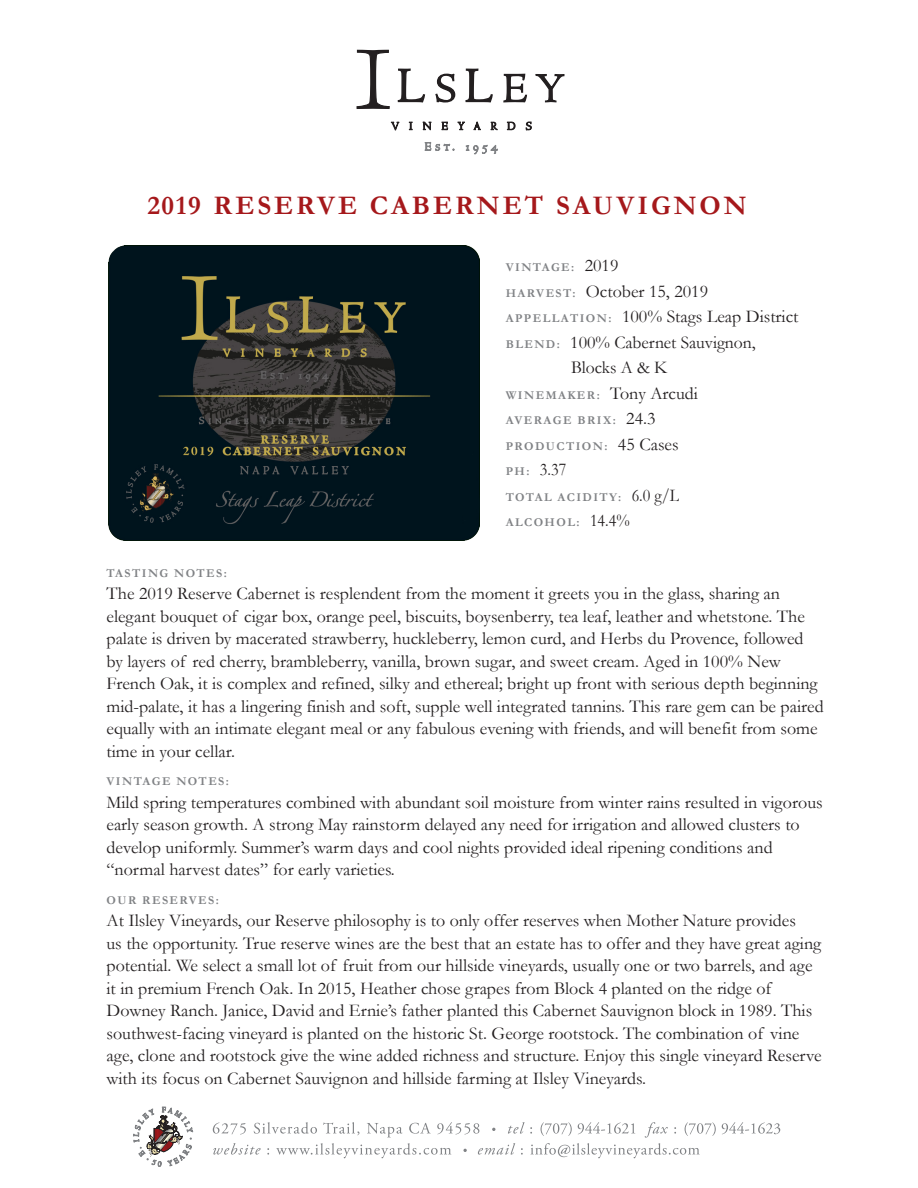
<style>
.page{position:relative;width:918px;height:1188px;background:#fff}
.page>*{position:absolute;margin:0;border:0;box-sizing:border-box;transform-origin:0 0}
.t1{font:700 27px "Garamond";letter-spacing:.11em;color:#a5181b}
.t2{font:18px/22.5px "Garamond";color:#231f20}
.t3{font:18px "Garamond";color:#231f20;scale:.9 1}
.t4{font:700 12px/25.5px "Garamond";letter-spacing:.12em;color:#808285}
.s1{font-weight:400;font-size:18px;color:#231f20}
.s2{font-weight:700;font-size:12px;color:#808285}
</style>
<div class="page">
<svg style="left:356px;top:49px;width:209px;height:287px"></svg>
<svg style="left:133px;top:1107px;width:60px;height:60px"></svg>
<svg style="left:722px;top:1122px;width:58px;height:12px"></svg>
<svg style="left:213px;top:1122px;width:503px;height:36px"></svg>
<img style="left:109px;top:246px;width:370px;height:295px">
<h1 class="t1" style="left:147px;top:187px;width:601px">2019 RESERVE CABERNET SAUVIGNON</h1>
<p class="t4" style="left:506px;top:255px;width:114px">VINTAGE: <span class="s1">2019</span></p>
<p class="t2" style="left:506px;top:279px;width:204px"><span class="s2">HARVEST:</span> October 15, 2019</p>
<p class="t2" style="left:506px;top:305px;width:294px"><span class="s2">APPELLATION:</span> 100% Stags Leap District</p>
<p class="t2" style="left:506px;top:330px;width:251px"><span class="s2">BLEND:</span> 100% Cabernet Sauvignon,</p>
<p class="t2" style="left:571px;top:356px;width:98px">Blocks A &amp; K</p>
<p class="t4" style="left:506px;top:382px;width:194px">WINEMAKER: <span class="s1">Tony Arcudi<br></span>AVERAGE BRIX: <span class="s1">24.3<br></span>PRODUCTION: <span class="s1">45 Cases</span></p>
<p class="t3" style="left:506px;top:457px;width:69px"><span class="s2">PH:</span> 3.37</p>
<p class="t4" style="left:506px;top:484px;width:175px">TOTAL ACIDITY: <span class="s1">6.0 g/L<br></span>ALCOHOL: <span class="s1">14.4%</span></p>
<p class="t4" style="left:107px;top:560px;width:122px">TASTING NOTES:</p>
<p class="t2" style="left:107px;top:582px;width:719px">The 2019 Reserve Cabernet is resplendent from the moment it greets you in the glass, sharing an elegant bouquet of cigar box, orange peel, biscuits, boysenberry, tea leaf, leather and whetstone. The palate is driven by macerated strawberry, huckleberry, lemon curd, and Herbs du Provence, followed by layers of red cherry, brambleberry, vanilla, brown sugar, and sweet cream. Aged in 100% New French Oak, it is complex and refined, silky and ethereal; bright up front with serious depth beginning mid-palate, it has a lingering finish and soft, supple well integrated tannins. This rare gem can be paired equally with an intimate elegant meal or any fabulous evening with friends, and will benefit from some time in your cellar.</p>
<p class="t4" style="left:107px;top:769px;width:124px">VINTAGE NOTES:</p>
<p class="t2" style="left:107px;top:790px;width:718px">Mild spring temperatures combined with abundant soil moisture from winter rains resulted in vigorous early season growth. A strong May rainstorm delayed any need for irrigation and allowed clusters to develop uniformly. Summer’s warm days and cool nights provided ideal ripening conditions and “normal harvest dates” for early varieties.</p>
<p class="t4" style="left:107px;top:887px;width:114px">OUR RESERVES:</p>
<p class="t2" style="left:107px;top:909px;width:717px">At Ilsley Vineyards, our Reserve philosophy is to only offer reserves when Mother Nature provides<br>us the opportunity. True reserve wines are the best that an estate has to offer and they have great aging potential. We select a small lot of fruit from our hillside vineyards, usually one or two barrels, and age it in premium French Oak. In 2015, Heather chose grapes from Block 4 planted on the ridge of Downey Ranch. Janice, David and Ernie’s father planted this Cabernet Sauvignon block in 1989. This southwest-facing vineyard is planted on the historic St. George rootstock. The combination of vine age, clone and rootstock give the wine added richness and structure. Enjoy this single vineyard Reserve with its focus on Cabernet Sauvignon and hillside farming at Ilsley Vineyards.</p>
</div>
